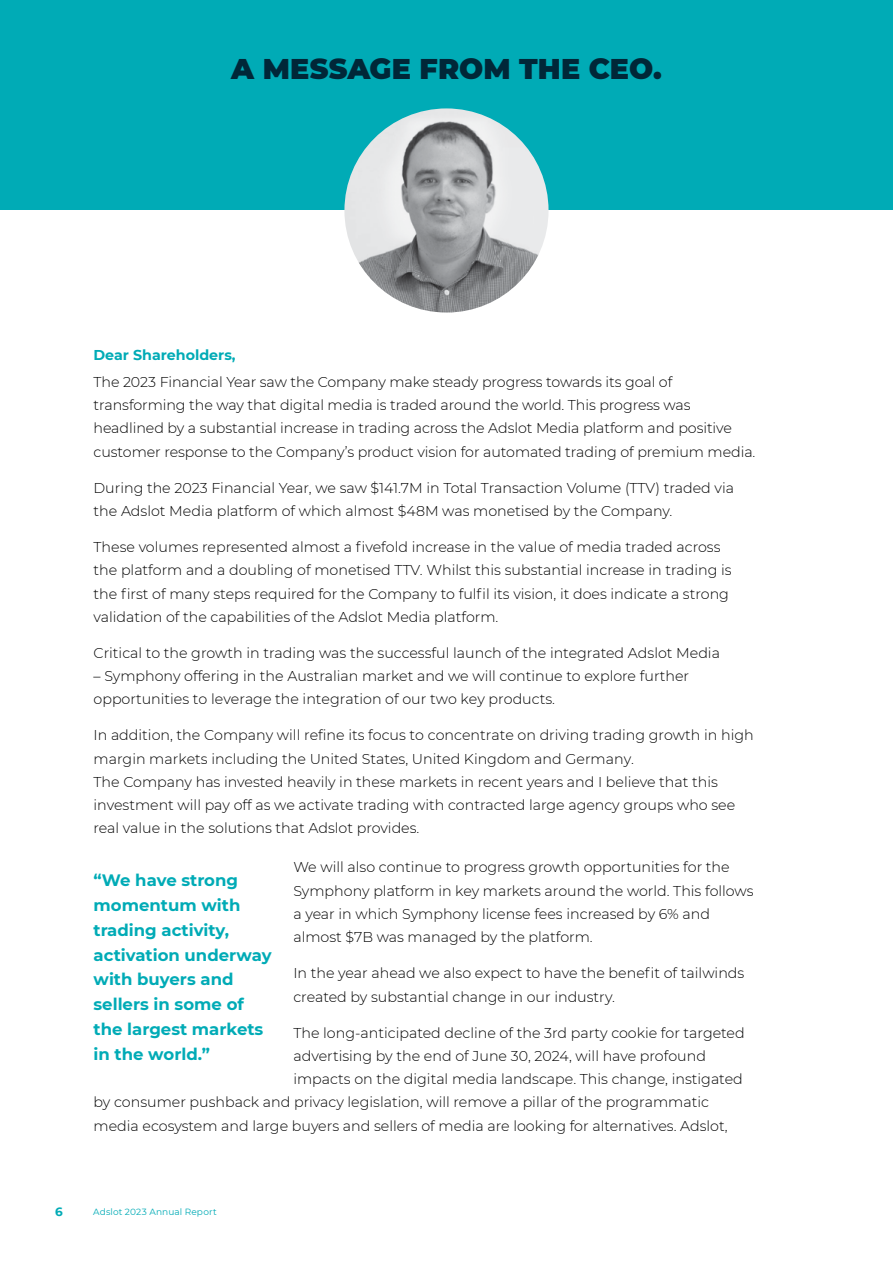
<style>
.page{position:relative;width:893px;height:1263px;background:#fff}
.page>*{position:absolute;margin:0;border:0;box-sizing:border-box;transform-origin:0 0}
.t1{font:900 28.5px "Montserrat";letter-spacing:.005em;color:#002738}
.t2{font:700 16.5px/24.8px "Montserrat";color:#00abb6}
.t3{font:300 14.25px/23.2px "Montserrat";color:#000}
.t4{font:700 14.25px "Montserrat";color:#00abb6}
.t5{font:700 12px "Montserrat";color:#00abb6}
.t6{font:9px "Montserrat";letter-spacing:.015em;color:#00abb6}
</style>
<div class="page">
<div style="left:0;top:0;width:893px;height:210px;background:#00abb6"></div>
<img style="left:344px;top:108px;width:205px;height:205px;border-radius:102px">
<h1 class="t1" style="left:231px;top:47px;width:432px">A MESSAGE FROM THE CEO.</h1>
<p class="t4" style="left:94px;top:345px;width:144px">Dear Shareholders,</p>
<p class="t3" style="left:94px;top:370px;width:663px">The 2023 Financial Year saw the Company make steady progress towards its goal of transforming the way that digital media is traded around the world. This progress was headlined by a substantial increase in trading across the Adslot Media platform and positive customer response to the Company’s product vision for automated trading of premium media.</p>
<p class="t3" style="left:94px;top:476px;width:642px">During the 2023 Financial Year, we saw $141.7M in Total Transaction Volume (TTV) traded via the Adslot Media platform of which almost $48M was monetised by the Company.</p>
<p class="t3" style="left:94px;top:535px;width:640px">These volumes represented almost a fivefold increase in the value of media traded across the platform and a doubling of monetised TTV. Whilst this substantial increase in trading is the first of many steps required for the Company to fulfil its vision, it does indicate a strong validation of the capabilities of the Adslot Media platform.</p>
<p class="t3" style="left:94px;top:641px;width:628px">Critical to the growth in trading was the successful launch of the integrated Adslot Media</p>
<p class="t3" style="left:94px;top:663px;width:597px">– Symphony offering in the Australian market and we will continue to explore further opportunities to leverage the integration of our two key products.</p>
<p class="t3" style="left:94px;top:723px;width:662px">In addition, the Company will refine its focus to concentrate on driving trading growth in high margin markets including the United States, United Kingdom and Germany.<br>The Company has invested heavily in these markets in recent years and I believe that this investment will pay off as we activate trading with contracted large agency groups who see real value in the solutions that Adslot provides.</p>
<p class="t3" style="left:293px;top:855px;width:462px">We will also continue to progress growth opportunities for the Symphony platform in key markets around the world. This follows a year in which Symphony license fees increased by 6% and almost $7B was managed by the platform.</p>
<p class="t3" style="left:293px;top:961px;width:452px">In the year ahead we also expect to have the benefit of tailwinds created by substantial change in our industry.</p>
<p class="t3" style="left:293px;top:1020px;width:453px">The long-anticipated decline of the 3rd party cookie for targeted</p>
<p class="t3" style="left:293px;top:1044px;width:414px">advertising by the end of June 30, 2024, will have profound</p>
<p class="t3" style="left:293px;top:1067px;width:451px">impacts on the digital media landscape. This change, instigated</p>
<p class="t3" style="left:94px;top:1090px;width:617px">by consumer pushback and privacy legislation, will remove a pillar of the programmatic</p>
<p class="t3" style="left:94px;top:1113px;width:636px">media ecosystem and large buyers and sellers of media are looking for alternatives. Adslot,</p>
<p class="t2" style="left:94px;top:867px;width:180px">“We have strong momentum with trading activity, activation underway with buyers and sellers in some of the largest markets in the world.”</p>
<p class="t5" style="left:55px;top:1203px;width:9px">6</p>
<p class="t6" style="left:93px;top:1206px;width:125px">Adslot 2023 Annual Report</p>
</div>
